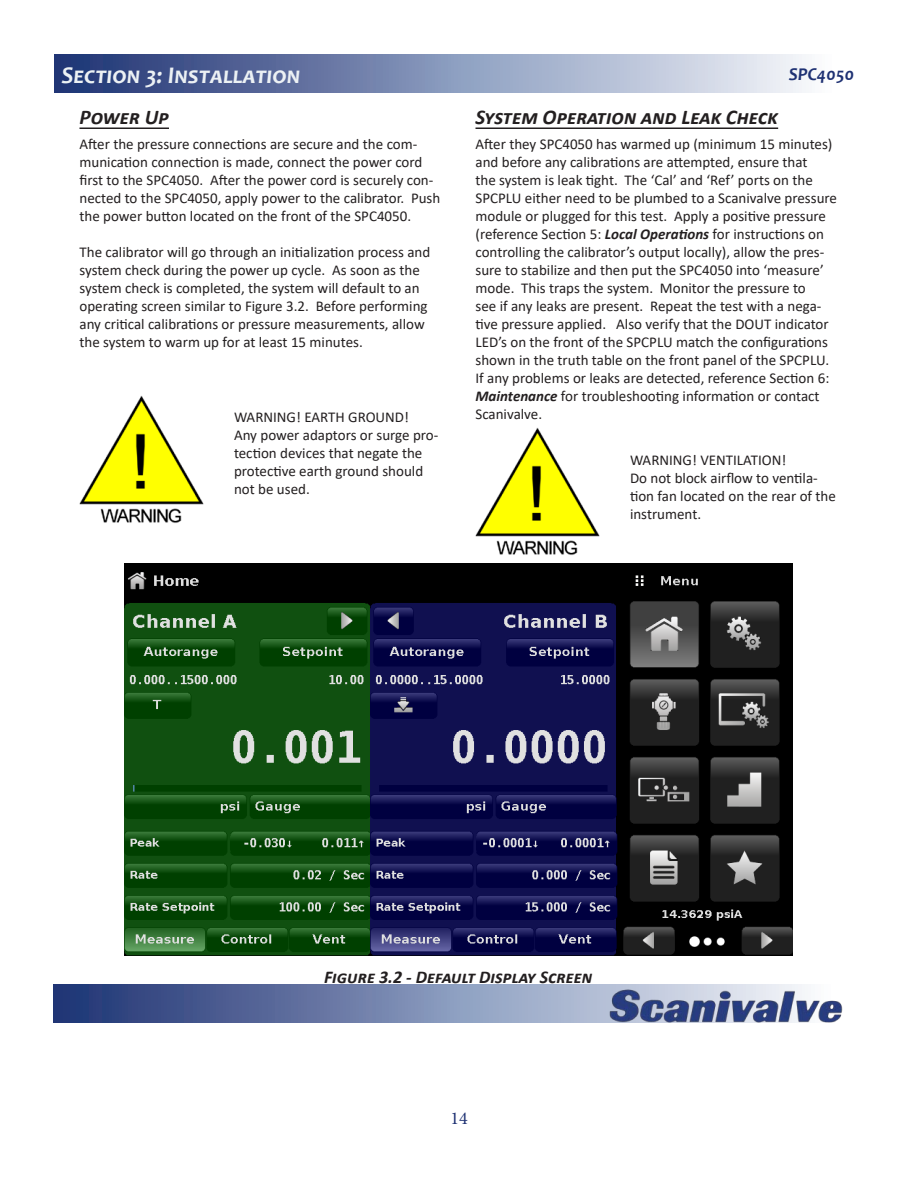
<style>
.page{position:relative;width:918px;height:1188px;background:#fff}
.page>*{position:absolute;margin:0;border:0;box-sizing:border-box;transform-origin:0 0}
.t1{font:italic 700 24px "Candara";color:#ecf1f4}
.Sub_Heading_1{font:italic 700 21px "Calibri";color:#231f20}
.t2{font:italic 700 18px "Calibri";color:#231f20}
.t3{font:italic 700 18px "Candara";color:#1e3173}
.t4{font:18px "Minion Pro";color:#1e3173}
.Warning_Caution_note{font:15px/18px "Calibri";color:#231f20}
.s1{font-weight:700;font-style:italic}
</style>
<div class="page">
<svg style="left:53px;top:984px;width:752px;height:39px;background:#6a7ba6"></svg>
<img style="left:608px;top:985px;width:235px;height:38px">
<div style="left:54px;top:54px;width:810px;height:39px;background:linear-gradient(to right,#1b3274,#fff)"></div>
<hr style="left:80px;top:128px;width:89px;height:1px;background:#231f20">
<hr style="left:476px;top:128px;width:302px;height:1px;background:#231f20">
<img style="left:79px;top:395px;width:125px;height:128px">
<img style="left:475px;top:427px;width:125px;height:128px">
<img style="left:124px;top:564px;width:668px;height:392px">
<h1 class="t1" style="left:62px;top:60px;width:240px">Section 3: Installation</h1>
<p class="t3" style="left:789px;top:63px;width:67px">SPC4050</p>
<p class="Sub_Heading_1" style="left:80px;top:102px;width:91px">Power Up</p>
<p class="Warning_Caution_note" style="left:80px;top:135px;width:362px">After the pressure connections are secure and the com&shy;munication connection is made, connect the power cord first to the SPC4050. After the power cord is securely con&shy;nected to the SPC4050, apply power to the calibrator. Push the power button located on the front of the SPC4050.</p>
<p class="Warning_Caution_note" style="left:80px;top:243px;width:352px">The calibrator will go through an initialization process and system check during the power up cycle. As soon as the system check is completed, the system will default to an operating screen similar to Figure 3.2. Before performing any critical calibrations or pressure measurements, allow the system to warm up for at least 15 minutes.</p>
<p class="Sub_Heading_1" style="left:476px;top:102px;width:304px">System Operation and Leak Check</p>
<p class="Warning_Caution_note" style="left:475px;top:135px;width:363px">After they SPC4050 has warmed up (minimum 15 minutes) and before any calibrations are attempted, ensure that<br>the system is leak tight. The ‘Cal’ and ‘Ref’ ports on the SPCPLU either need to be plumbed to a Scanivalve pressure module or plugged for this test. Apply a positive pressure (reference Section 5: <span class="s1">Local Operations</span> for instructions on controlling the calibrator’s output locally), allow the pres&shy;sure to stabilize and then put the SPC4050 into ‘measure’ mode. This traps the system. Monitor the pressure to<br>see if any leaks are present. Repeat the test with a nega&shy;tive pressure applied. Also verify that the DOUT indicator LED’s on the front of the SPCPLU match the configurations shown in the truth table on the front panel of the SPCPLU.<br>If any problems or leaks are detected, reference Section 6:<br><span class="s1">Maintenance</span> for troubleshooting information or contact</p>
<p class="Warning_Caution_note" style="left:234px;top:408px;width:177px">WARNING! EARTH GROUND!</p>
<p class="Warning_Caution_note" style="left:475px;top:405px;width:68px">Scanivalve.</p>
<p class="Warning_Caution_note" style="left:234px;top:426px;width:206px">Any power adaptors or surge pro&shy;tection devices that negate the protective earth ground should not be used.</p>
<p class="Warning_Caution_note" style="left:630px;top:451px;width:158px">WARNING! VENTILATION!</p>
<p class="Warning_Caution_note" style="left:630px;top:469px;width:207px">Do not block airflow to ventila&shy;tion fan located on the rear of the instrument.</p>
<p class="t2" style="left:324px;top:964px;width:270px">Figure 3.2 - Default Display Screen</p>
<p class="t4" style="left:450px;top:1106px;width:19px">14</p>
</div>
